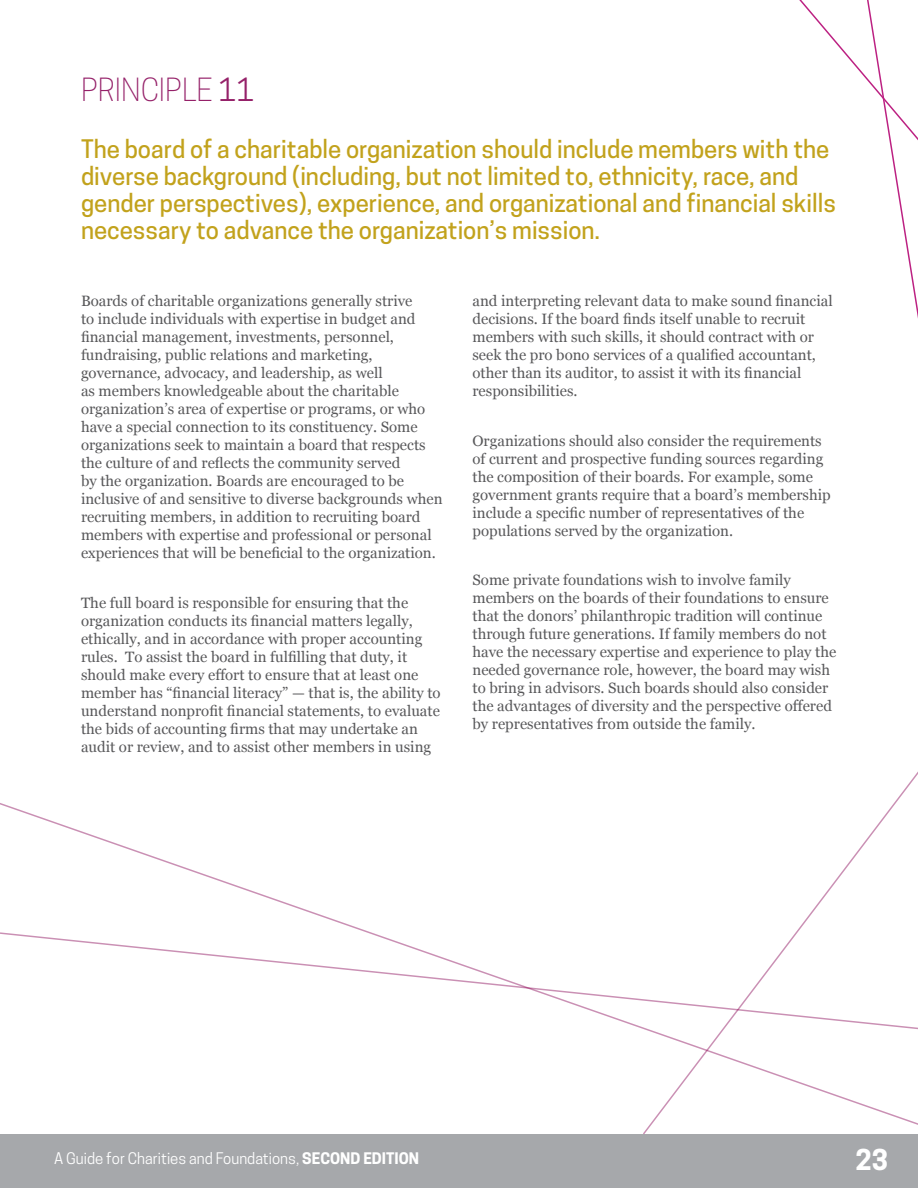
<style>
.page{position:relative;width:918px;height:1188px;background:#fff}
.page>*{position:absolute;margin:0;border:0;box-sizing:border-box;transform-origin:0 0}
.t1{font:300 30px "Cooper Hewitt";color:#952169}
.t2{font:700 27px "Cooper Hewitt";color:#fff}
.t3{font:500 24px/27px "Cooper Hewitt";color:#c2a21c}
.t4{font:15px/18px "Georgia";color:#58585a}
.t5{font:15px "Cooper Hewitt";color:#fff}
.s1{font-weight:400}
.s2{font-weight:700}
</style>
<div class="page">
<div style="left:0;top:1134px;width:918px;height:54px;background:#a6a8ab"></div>
<svg style="left:825px;top:0;width:93px;height:319px"></svg>
<svg style="left:0;top:931px;width:641px;height:97px"></svg>
<svg style="left:641px;top:771px;width:277px;height:363px"></svg>
<h1 class="t1" style="left:81px;top:72px;width:175px">PRINCIPLE <span class="s1">11</span></h1>
<p class="t3" style="left:81px;top:136px;width:756px">The board of a charitable organization should include members with the diverse background (including, but not limited to, ethnicity, race, and gender perspectives), experience, and organizational and financial skills necessary to advance the organization’s mission.</p>
<p class="t4" style="left:81px;top:292px;width:363px">Boards of charitable organizations generally strive<br>to include individuals with expertise in budget and financial management, investments, personnel, fundraising, public relations and marketing, governance, advocacy, and leadership, as well<br>as members knowledgeable about the charitable organization’s area of expertise or programs, or who have a special connection to its constituency. Some organizations seek to maintain a board that respects the culture of and reflects the community served<br>by the organization. Boards are encouraged to be inclusive of and sensitive to diverse backgrounds when recruiting members, in addition to recruiting board members with expertise and professional or personal experiences that will be beneficial to the organization.</p>
<p class="t4" style="left:81px;top:593px;width:361px">The full board is responsible for ensuring that the organization conducts its financial matters legally, ethically, and in accordance with proper accounting rules. To assist the board in fulfilling that duty, it should make every effort to ensure that at least one member has “financial literacy” — that is, the ability to understand nonprofit financial statements, to evaluate the bids of accounting firms that may undertake an audit or review, and to assist other members in using</p>
<p class="t4" style="left:472px;top:292px;width:362px">and interpreting relevant data to make sound financial decisions. If the board finds itself unable to recruit members with such skills, it should contract with or seek the pro bono services of a qualified accountant, other than its auditor, to assist it with its financial responsibilities.</p>
<p class="t4" style="left:472px;top:431px;width:360px">Organizations should also consider the requirements of current and prospective funding sources regarding the composition of their boards. For example, some government grants require that a board’s membership include a specific number of representatives of the populations served by the organization.</p>
<p class="t4" style="left:472px;top:571px;width:365px">Some private foundations wish to involve family members on the boards of their foundations to ensure that the donors’ philanthropic tradition will continue through future generations. If family members do not have the necessary expertise and experience to play the needed governance role, however, the board may wish to bring in advisors. Such boards should also consider the advantages of diversity and the perspective offered by representatives from outside the family.</p>
<p class="t5" style="left:54px;top:1150px;width:367px">A Guide for Charities and Foundations, <span class="s2">SECOND EDITION</span></p>
<h2 class="t2" style="left:856px;top:1144px;width:34px">23</h2>
</div>
